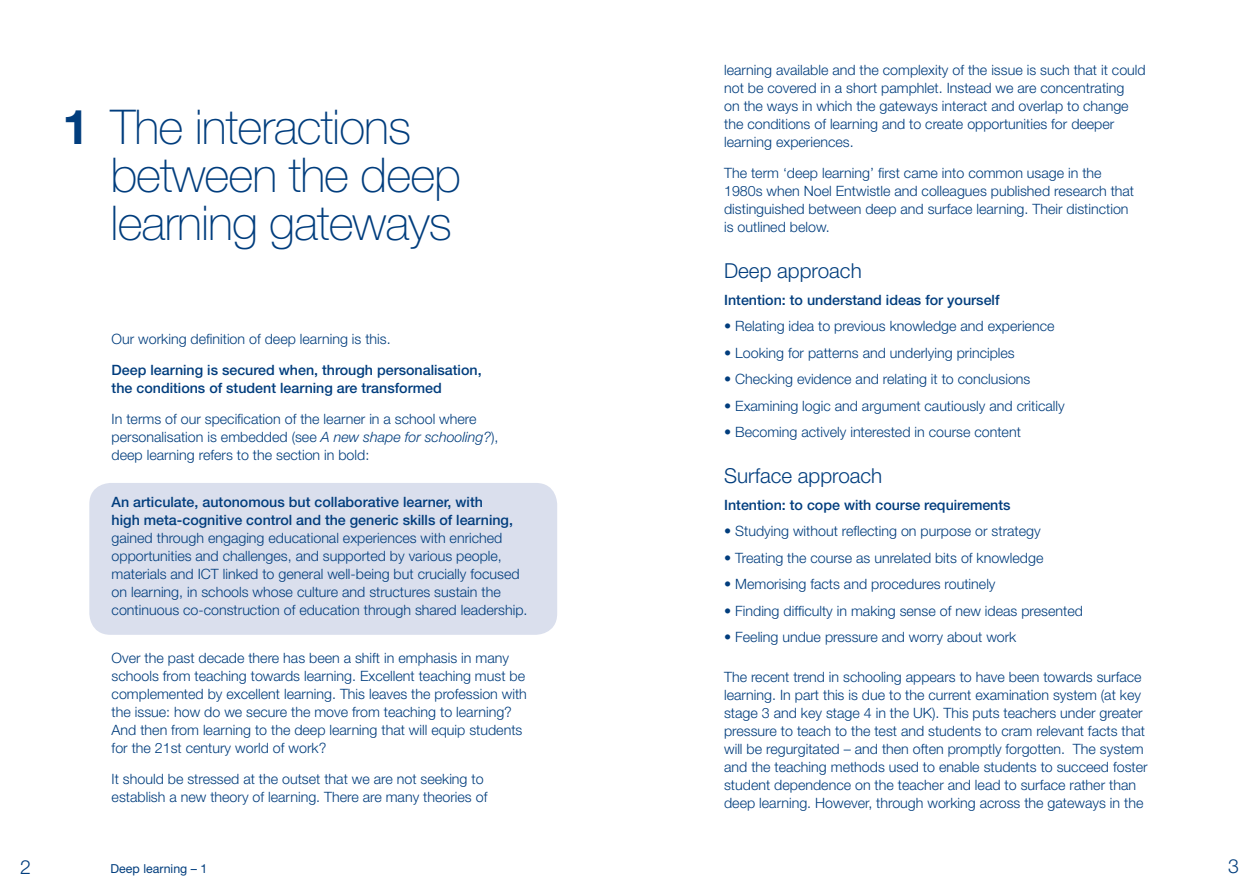
<style>
.page{position:relative;width:1259px;height:893px;background:#fff}
.page>*{position:absolute;margin:0;border:0;box-sizing:border-box;transform-origin:0 0}
.t1{font:100 48px/48px "Helvetica Neue";letter-spacing:-.02em;color:#013d7d}
.t2{font:300 20.7px "Helvetica Neue";color:#013d7d}
.t3{font:300 14.25px/18px "Helvetica Neue";color:#013d7d}
.t4{font:500 14.25px/18px "Helvetica Neue";color:#013d7d}
.t5{font:12.3px "Helvetica Neue";color:#013d7d}
.s1{font-weight:700}
.s2{font-style:italic}
</style>
<div class="page">
<div style="left:89px;top:483px;width:468px;height:152px;background:#dadfed;border-radius:21px"></div>
<h1 class="t1" style="left:111px;top:103px;width:352px;text-indent:-48px"><span class="s1">1</span> The interactions between the deep learning gateways</h1>
<p class="t3" style="left:112px;top:330px;width:280px">Our working definition of deep learning is this.</p>
<p class="t4" style="left:112px;top:361px;width:371px">Deep learning is secured when, through personalisation, the conditions of student learning are transformed</p>
<p class="t3" style="left:112px;top:409px;width:388px">In terms of our specification of the learner in a school where personalisation is embedded (see <span class="s2">A new shape for schooling?</span>), deep learning refers to the section in bold:</p>
<p class="t4" style="left:112px;top:493px;width:403px">An articulate, autonomous but collaborative learner, with high meta-cognitive control and the generic skills of learning,</p>
<p class="t3" style="left:112px;top:529px;width:417px">gained through engaging educational experiences with enriched opportunities and challenges, and supported by various people, materials and ICT linked to general well-being but crucially focused on learning, in schools whose culture and structures sustain the continuous co-construction of education through shared leadership.</p>
<p class="t3" style="left:112px;top:649px;width:417px">Over the past decade there has been a shift in emphasis in many schools from teaching towards learning. Excellent teaching must be complemented by excellent learning. This leaves the profession with the issue: how do we secure the move from teaching to learning?<br>And then from learning to the deep learning that will equip students for the 21st century world of work?</p>
<p class="t3" style="left:112px;top:769px;width:377px">It should be stressed at the outset that we are not seeking to establish a new theory of learning. There are many theories of</p>
<p class="t5" style="left:111px;top:861px;width:98px">Deep learning – 1</p>
<p class="t3" style="left:724px;top:61px;width:423px">learning available and the complexity of the issue is such that it could not be covered in a short pamphlet. Instead we are concentrating<br>on the ways in which the gateways interact and overlap to change the conditions of learning and to create opportunities for deeper learning experiences.</p>
<p class="t3" style="left:724px;top:163px;width:411px">The term ‘deep learning’ first came into common usage in the 1980s when Noel Entwistle and colleagues published research that distinguished between deep and surface learning. Their distinction is outlined below.</p>
<h2 class="t2" style="left:724px;top:258px;width:139px">Deep approach</h2>
<p class="t4" style="left:724px;top:290px;width:277px">Intention: to understand ideas for yourself</p>
<p class="t3" style="left:724px;top:317px;width:332px">• Relating idea to previous knowledge and experience</p>
<p class="t3" style="left:724px;top:343px;width:292px">• Looking for patterns and underlying principles</p>
<p class="t3" style="left:724px;top:370px;width:308px">• Checking evidence and relating it to conclusions</p>
<p class="t3" style="left:724px;top:396px;width:342px">• Examining logic and argument cautiously and critically</p>
<p class="t3" style="left:724px;top:423px;width:298px">• Becoming actively interested in course content</p>
<h2 class="t2" style="left:724px;top:463px;width:160px">Surface approach</h2>
<p class="t4" style="left:724px;top:496px;width:288px">Intention: to cope with course requirements</p>
<p class="t3" style="left:724px;top:522px;width:318px">• Studying without reflecting on purpose or strategy</p>
<p class="t3" style="left:724px;top:548px;width:321px">• Treating the course as unrelated bits of knowledge</p>
<p class="t3" style="left:724px;top:575px;width:273px">• Memorising facts and procedures routinely</p>
<p class="t3" style="left:724px;top:601px;width:360px">• Finding difficulty in making sense of new ideas presented</p>
<p class="t3" style="left:724px;top:628px;width:294px">• Feeling undue pressure and worry about work</p>
<p class="t3" style="left:724px;top:667px;width:425px">The recent trend in schooling appears to have been towards surface learning. In part this is due to the current examination system (at key stage 3 and key stage 4 in the UK). This puts teachers under greater pressure to teach to the test and students to cram relevant facts that will be regurgitated – and then often promptly forgotten. The system and the teaching methods used to enable students to succeed foster student dependence on the teacher and lead to surface rather than deep learning. However, through working across the gateways in the</p>
</div>
